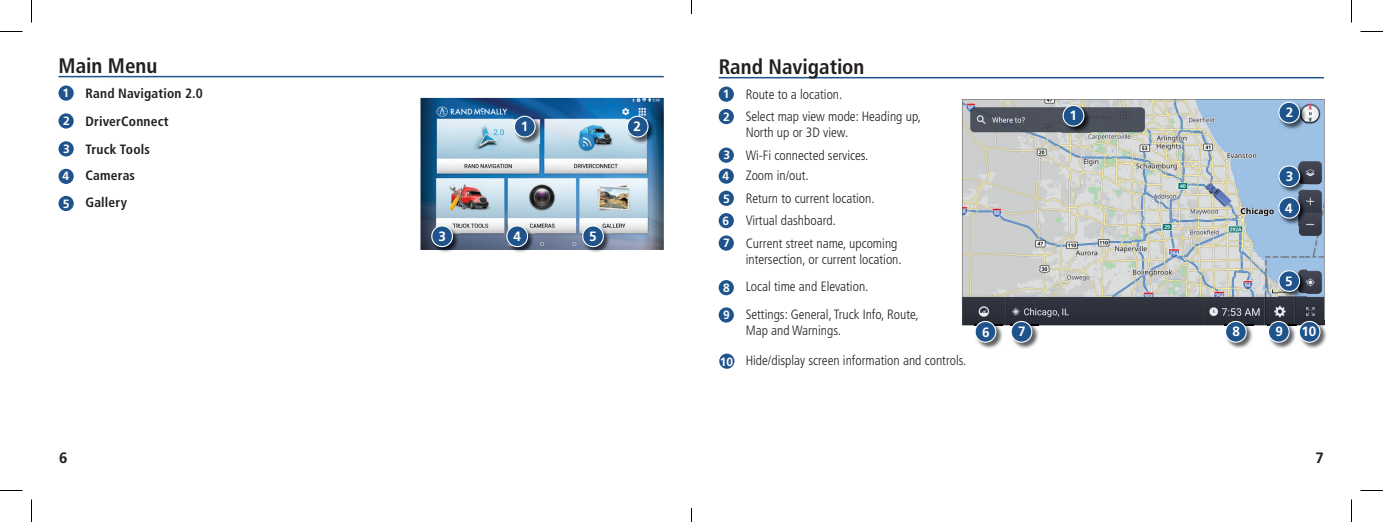
<style>
.page{position:relative;width:1383px;height:522px;background:#fff}
.page>*{position:absolute;margin:0;border:0;box-sizing:border-box;transform-origin:0 0}
.t1{font:700 condensed 21px "Frutiger";color:#231f20}
.t2{font:700 15px "Frutiger";color:#231f20}
.t3{font:300 condensed 13.5px/22.4px "Frutiger";color:#231f20}
.t4{font:700 condensed 13.5px/28.2px "Frutiger";letter-spacing:.015em;color:#231f20}
.t5{font:700 13.5px "Frutiger";color:#fff}
.s1{font-stretch:normal;font-size:12px;color:#fff}
.s2{font-weight:700;font-stretch:normal;font-size:12px;color:#fff}
</style>
<div class="page">
<hr style="left:718px;top:77px;width:606px;height:1px;background:#1f538b">
<div style="left:718px;top:87px;width:16px;height:15px;background:#1f538b;border-radius:50%"></div>
<div style="left:718px;top:109px;width:16px;height:15px;background:#1f538b;border-radius:50%"></div>
<div style="left:718px;top:148px;width:16px;height:15px;background:#1f538b;border-radius:50%"></div>
<div style="left:718px;top:169px;width:16px;height:15px;background:#1f538b;border-radius:50%"></div>
<div style="left:718px;top:191px;width:16px;height:15px;background:#1f538b;border-radius:50%"></div>
<div style="left:718px;top:213px;width:16px;height:15px;background:#1f538b;border-radius:50%"></div>
<div style="left:718px;top:235px;width:16px;height:16px;background:#1f538b;border-radius:50%"></div>
<div style="left:718px;top:280px;width:16px;height:15px;background:#1f538b;border-radius:50%"></div>
<svg style="left:718px;top:307px;width:16px;height:16px"></svg>
<div style="left:719px;top:354px;width:15px;height:15px;background:#1f538b;border-radius:50%"></div>
<svg style="left:962px;top:99px;width:362px;height:226px"></svg>
<img style="left:1062px;top:105px;width:29px;height:28px">
<div style="left:1063px;top:105px;width:20px;height:21px;background:#1f538b;border-radius:50%"></div>
<div style="left:1062px;top:105px;width:22px;height:22px;border:1px solid #fff;border-radius:50%"></div>
<img style="left:1278px;top:197px;width:28px;height:28px">
<div style="left:1278px;top:197px;width:21px;height:21px;background:#1f538b;border-radius:50%"></div>
<div style="left:1278px;top:197px;width:22px;height:22px;border:1px solid #fff;border-radius:50%"></div>
<img style="left:1278px;top:270px;width:28px;height:28px">
<div style="left:1278px;top:271px;width:21px;height:20px;background:#1f538b;border-radius:50%"></div>
<div style="left:1278px;top:270px;width:22px;height:22px;border:1px solid #fff;border-radius:50%"></div>
<img style="left:1224px;top:321px;width:29px;height:28px">
<svg style="left:1224px;top:325px;width:29px;height:1px"></svg>
<div style="left:1225px;top:322px;width:21px;height:20px;background:#1f538b;border-radius:50%"></div>
<div style="left:1225px;top:321px;width:21px;height:22px;border:1px solid #fff;border-radius:50%"></div>
<img style="left:1267px;top:321px;width:29px;height:28px">
<svg style="left:1267px;top:325px;width:29px;height:1px"></svg>
<div style="left:1268px;top:322px;width:21px;height:20px;background:#1f538b;border-radius:50%"></div>
<div style="left:1267px;top:321px;width:22px;height:22px;border:1px solid #fff;border-radius:50%"></div>
<img style="left:1298px;top:321px;width:29px;height:28px">
<img style="left:1298px;top:321px;width:26px;height:4px">
<div style="left:1299px;top:322px;width:21px;height:20px;background:#1f538b;border-radius:50%"></div>
<div style="left:1298px;top:321px;width:22px;height:22px;border:1px solid #fff;border-radius:50%"></div>
<img style="left:974px;top:321px;width:28px;height:28px">
<svg style="left:974px;top:325px;width:28px;height:1px"></svg>
<div style="left:975px;top:322px;width:20px;height:20px;background:#1f538b;border-radius:50%"></div>
<div style="left:974px;top:321px;width:22px;height:22px;border:1px solid #fff;border-radius:50%"></div>
<img style="left:1010px;top:321px;width:29px;height:28px">
<svg style="left:1010px;top:325px;width:29px;height:1px"></svg>
<div style="left:1011px;top:322px;width:20px;height:20px;background:#1f538b;border-radius:50%"></div>
<div style="left:1010px;top:321px;width:22px;height:22px;border:1px solid #fff;border-radius:50%"></div>
<img style="left:1278px;top:102px;width:28px;height:28px">
<div style="left:1278px;top:102px;width:21px;height:21px;background:#1f538b;border-radius:50%"></div>
<div style="left:1278px;top:102px;width:22px;height:22px;border:1px solid #fff;border-radius:50%"></div>
<img style="left:1278px;top:165px;width:28px;height:29px">
<div style="left:1278px;top:166px;width:21px;height:21px;background:#1f538b;border-radius:50%"></div>
<div style="left:1278px;top:165px;width:22px;height:22px;border:1px solid #fff;border-radius:50%"></div>
<hr style="left:58px;top:76px;width:606px;height:1px;background:#1f538b">
<div style="left:59px;top:85px;width:15px;height:16px;background:#1f538b;border-radius:50%"></div>
<div style="left:59px;top:113px;width:15px;height:16px;background:#1f538b;border-radius:50%"></div>
<div style="left:59px;top:141px;width:15px;height:15px;background:#1f538b;border-radius:50%"></div>
<div style="left:59px;top:169px;width:15px;height:15px;background:#1f538b;border-radius:50%"></div>
<div style="left:59px;top:196px;width:15px;height:15px;background:#1f538b;border-radius:50%"></div>
<img style="left:420px;top:98px;width:244px;height:152px">
<img style="left:514px;top:116px;width:28px;height:28px">
<div style="left:514px;top:116px;width:21px;height:21px;background:#1f538b;border-radius:50%"></div>
<div style="left:514px;top:116px;width:22px;height:22px;border:1px solid #fff;border-radius:50%"></div>
<img style="left:626px;top:116px;width:29px;height:28px">
<div style="left:627px;top:116px;width:21px;height:21px;background:#1f538b;border-radius:50%"></div>
<div style="left:627px;top:116px;width:21px;height:22px;border:1px solid #fff;border-radius:50%"></div>
<img style="left:431px;top:225px;width:28px;height:28px">
<div style="left:432px;top:226px;width:20px;height:21px;background:#1f538b;border-radius:50%"></div>
<div style="left:431px;top:225px;width:22px;height:22px;border:1px solid #fff;border-radius:50%"></div>
<img style="left:506px;top:225px;width:28px;height:28px">
<div style="left:507px;top:226px;width:20px;height:21px;background:#1f538b;border-radius:50%"></div>
<div style="left:506px;top:225px;width:22px;height:22px;border:1px solid #fff;border-radius:50%"></div>
<img style="left:582px;top:225px;width:28px;height:28px">
<div style="left:583px;top:226px;width:20px;height:21px;background:#1f538b;border-radius:50%"></div>
<div style="left:582px;top:225px;width:22px;height:22px;border:1px solid #fff;border-radius:50%"></div>
<svg style="left:0;top:31px;width:22px;height:1px"></svg>
<svg style="left:1360px;top:31px;width:23px;height:1px"></svg>
<svg style="left:0;top:490px;width:22px;height:1px"></svg>
<svg style="left:1360px;top:490px;width:23px;height:1px"></svg>
<svg style="left:31px;top:0;width:1px;height:22px"></svg>
<svg style="left:31px;top:500px;width:1px;height:22px"></svg>
<svg style="left:1351px;top:0;width:1px;height:22px"></svg>
<svg style="left:1351px;top:500px;width:1px;height:22px"></svg>
<svg style="left:691px;top:0;width:1px;height:14px"></svg>
<svg style="left:691px;top:508px;width:1px;height:14px"></svg>
<h1 class="t1" style="left:58px;top:53px;width:100px">Main Menu</h1>
<p class="t4" style="left:63px;top:79px;width:142px"><span class="s1">1</span> Rand Navigation 2.0<br><span class="s1">2</span> DriverConnect<br><span class="s1">3</span> Truck Tools</p>
<p class="t4" style="left:62px;top:162px;width:74px;line-height:26.8px"><span class="s1">4</span> Cameras<br><span class="s1">5</span> Gallery</p>
<p class="t5" style="left:521px;top:119px;width:9px">1</p>
<p class="t5" style="left:633px;top:119px;width:9px">2</p>
<p class="t5" style="left:438px;top:228px;width:9px">3</p>
<p class="t5" style="left:513px;top:228px;width:9px">4</p>
<p class="t5" style="left:589px;top:228px;width:9px">5</p>
<h1 class="t1" style="left:718px;top:55px;width:147px">Rand Navigation</h1>
<p class="t3" style="left:722px;top:83px;width:200px"><span class="s2">1</span> Route to a location.<br><span class="s2">2</span> Select map view mode: Heading up,</p>
<p class="t3" style="left:723px;top:122px;width:147px;text-align:center">North up or 3D view.<br><span class="s2">3</span> Wi-Fi connected services.</p>
<p class="t3" style="left:722px;top:165px;width:176px"><span class="s2">4</span> Zoom in/out.<br><span class="s2">5</span> Return to current location.<br><span class="s2">6</span> Virtual dashboard.<br><span class="s2">7</span> Current street name, upcoming</p>
<p class="t3" style="left:723px;top:246px;width:197px;line-height:27.3px;text-indent:23px">intersection, or current location.<br><span class="s2">8</span> Local time and Elevation.<br><span class="s2">9</span> Settings: General, Truck Info, Route,</p>
<p class="t3" style="left:745px;top:319px;width:97px">Map and Warnings.</p>
<p class="t3" style="left:720px;top:349px;width:248px"><span class="s2">10</span> Hide/display screen information and controls.</p>
<p class="t5" style="left:1069px;top:108px;width:9px">1</p>
<p class="t5" style="left:1285px;top:104px;width:9px">2</p>
<p class="t5" style="left:1285px;top:168px;width:9px">3</p>
<p class="t5" style="left:1285px;top:200px;width:9px">4</p>
<p class="t5" style="left:1285px;top:273px;width:9px">5</p>
<p class="t5" style="left:982px;top:324px;width:9px">6</p>
<p class="t5" style="left:1018px;top:324px;width:9px">7</p>
<p class="t5" style="left:1232px;top:324px;width:9px">8</p>
<p class="t5" style="left:1275px;top:324px;width:9px">9</p>
<p class="t5" style="left:1301px;top:324px;width:17px">10</p>
<p class="t2" style="left:59px;top:449px;width:10px">6</p>
<p class="t2" style="left:1315px;top:449px;width:10px">7</p>
</div>
